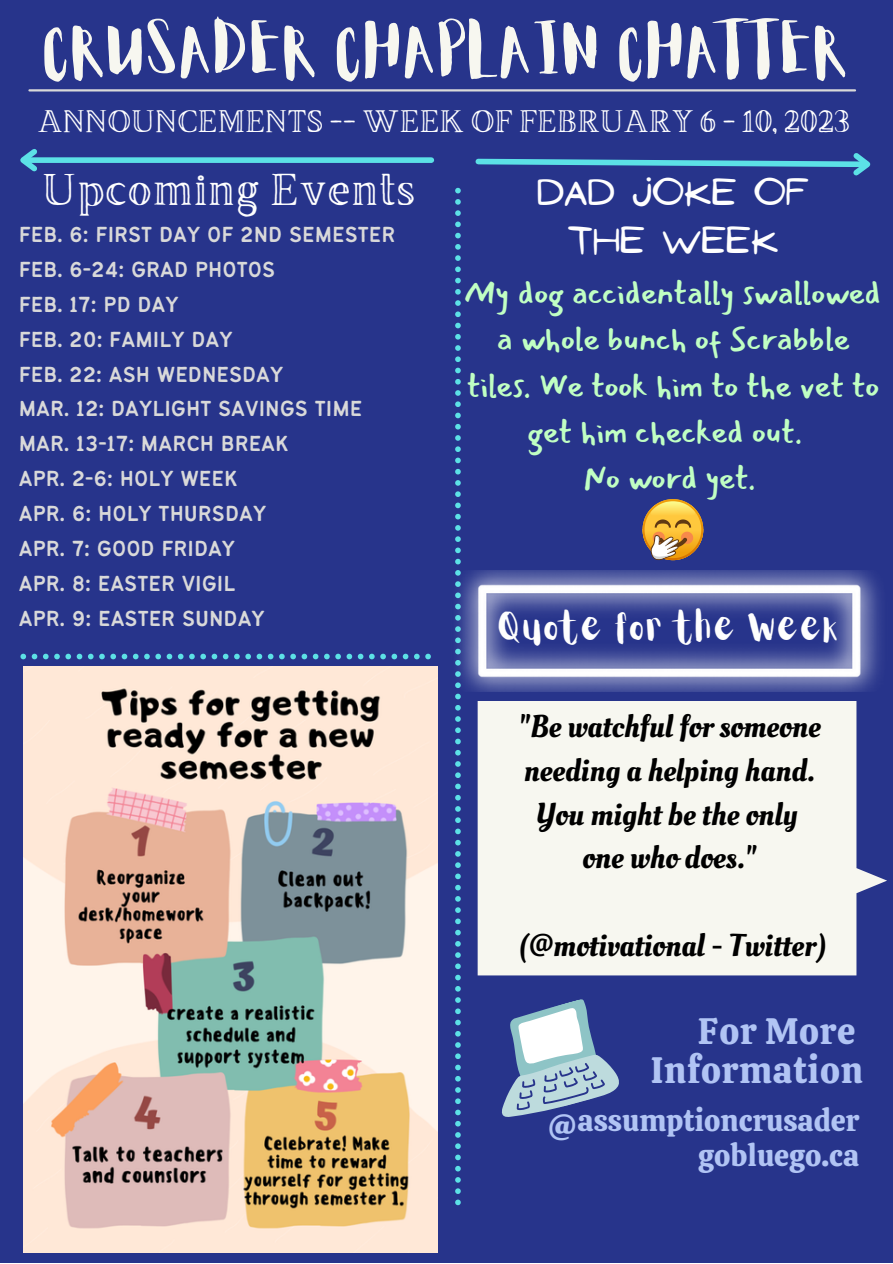
<style>
.page{position:relative;width:893px;height:1264px;background:#fff}
.page>*{position:absolute;margin:0;border:0;box-sizing:border-box;transform-origin:0 0}
.t1{font:58.5px "Aloja Extended";color:#f7f7f0}
.t2{font:45px "Brixton TC Outline";letter-spacing:.02em;color:#fefefe}
.t3{font:36.6px/39.3px "Calistoga";letter-spacing:.02em;color:#b1c4f4;text-align:right}
.t4{font:34.5px/47.2px "NF Ananias Regular";color:#fefefe;text-align:center}
.t5{font:33.75px "Aloja Extended";letter-spacing:.02em;color:#fefefe}
.t6{font:33px/46px "Mansalva";color:#c0ffc3;text-align:center}
.t7{font:31.5px/43.8px "Oleo Script";color:#000;text-align:center}
.t8{font:31.5px "Brixton TC Outline";color:#fff}
.t9{font:30px/34.8px "Calistoga";color:#b1c4f4;text-align:right}
.t10{font:24px/34.8px "Bantayog";color:#d9d9d9}
</style>
<div class="page">
<div style="left:0;top:0;width:892px;height:1262px;background:#27348b"></div>
<svg style="left:477px;top:701px;width:410px;height:274px;background:#e7e8e8"></svg>
<hr style="left:29px;top:89px;width:826px;height:2px;background:#d9d9d9">
<div style="left:24px;top:157px;width:407px;height:6px;background:#5ce1e6"></div>
<svg style="left:20px;top:149px;width:22px;height:23px"></svg>
<svg style="left:475px;top:153px;width:396px;height:23px"></svg>
<svg style="left:501px;top:999px;width:118px;height:118px"></svg>
<svg style="left:20px;top:653px;width:411px;height:6px"></svg>
<svg style="left:455px;top:188px;width:5px;height:1017px"></svg>
<img style="left:455px;top:571px;width:425px;height:120px">
<svg style="left:642px;top:499px;width:61px;height:62px"></svg>
<img style="left:23px;top:666px;width:414px;height:585px">
<h1 class="t1" style="left:44px;top:24px;width:807px">CRUSADER CHAPLAIN CHATTER</h1>
<h3 class="t8" style="left:38px;top:110px;width:813px">ANNOUNCEMENTS -- WEEK OF FEBRUARY 6 - 10, 2023</h3>
<h2 class="t2" style="left:43px;top:174px;width:374px">Upcoming Events</h2>
<h3 class="t4" style="left:537px;top:170px;width:273px">DAD JOKE OF<br>THE WEEK</h3>
<p class="t10" style="left:19px;top:219px;width:378px">FEB. 6: FIRST DAY OF 2ND SEMESTER<br>FEB. 6-24: GRAD PHOTOS<br>FEB. 17: PD DAY<br>FEB. 20: FAMILY DAY<br>FEB. 22: ASH WEDNESDAY<br>MAR. 12: DAYLIGHT SAVINGS TIME<br>MAR. 13-17: MARCH BREAK<br>APR. 2-6: HOLY WEEK<br>APR. 6: HOLY THURSDAY<br>APR. 7: GOOD FRIDAY<br>APR. 8: EASTER VIGIL<br>APR. 9: EASTER SUNDAY</p>
<h3 class="t6" style="left:465px;top:270px;width:417px">My dog accidentally swallowed a whole bunch of Scrabble tiles. We took him to the vet to get him checked out.<br>No word yet.</h3>
<h3 class="t5" style="left:498px;top:612px;width:343px">Quote for the Week</h3>
<h3 class="t7" style="left:518px;top:705px;width:303px">"Be watchful for someone needing a helping hand.<br>You might be the only one who does."</h3>
<h3 class="t7" style="left:518px;top:924px;width:311px">(@motivational - Twitter)</h3>
<h3 class="t3" style="left:650px;top:1011px;width:214px">For More<br>Information</h3>
<p class="t9" style="left:547px;top:1103px;width:313px">@assumptioncrusader gobluego.ca</p>
</div>
